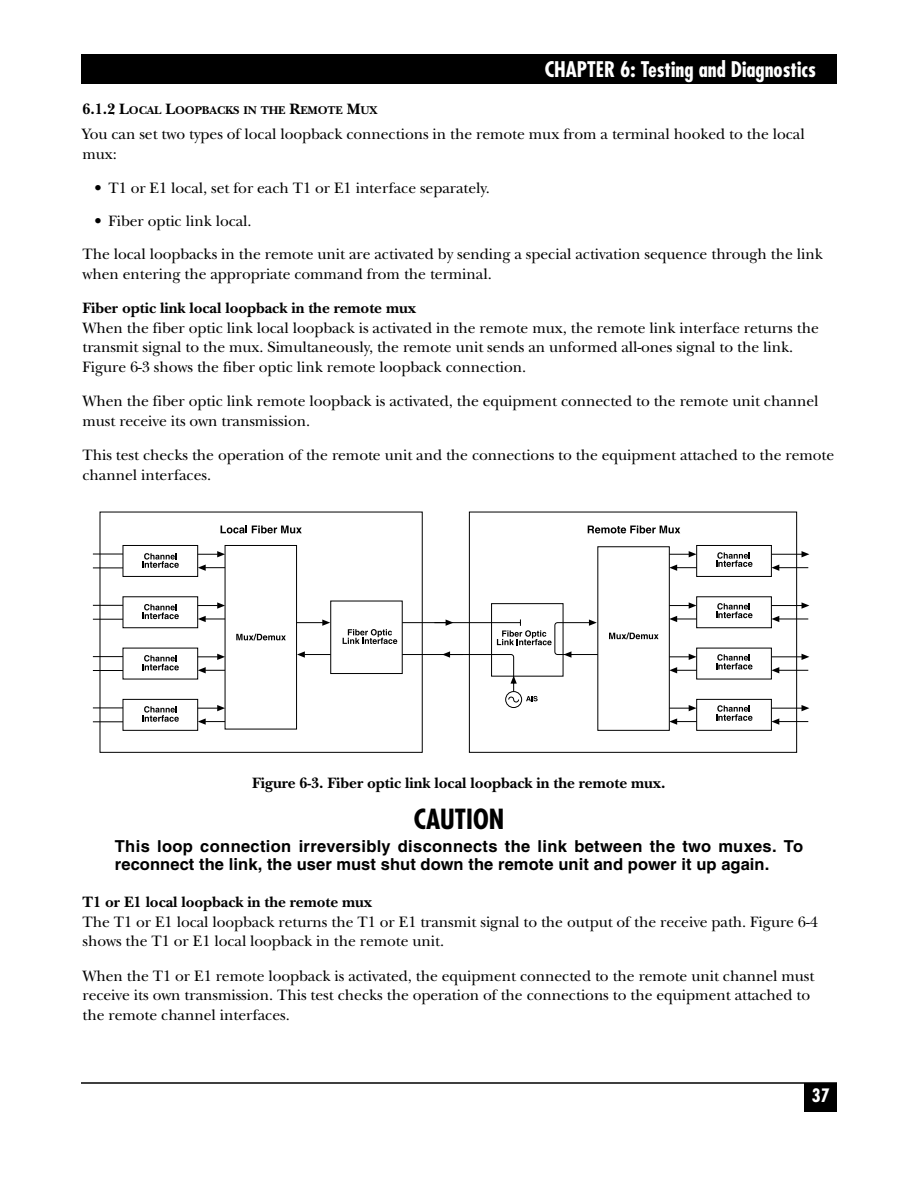
<style>
.page{position:relative;width:918px;height:1188px;background:#fff}
.page>*{position:absolute;margin:0;border:0;box-sizing:border-box;transform-origin:0 0}
.t1{font:700 condensed 27px "Futura";color:#000}
.t2{font:700 condensed 21px "Futura";color:#fff}
.t3{font:700 condensed 18px "Futura";color:#fff}
.t4{font:700 16.5px/18px "Helvetica";letter-spacing:.005em;color:#000}
.t5{font:15.6px/19.5px "New Baskerville";letter-spacing:-.005em;color:#000}
.t6{font:700 15.6px "New Baskerville";letter-spacing:-.005em;color:#000}
.t7{font:700 11.7px "New Baskerville";letter-spacing:-.005em;color:#000}
.s1{font-size:15.6px}
</style>
<div class="page">
<div style="left:81px;top:54px;width:756px;height:30px;background:#000"></div>
<hr style="left:81px;top:1082px;width:756px;height:2px;background:#000">
<div style="left:804px;top:1083px;width:33px;height:28px;background:#000"></div>
<hr style="left:766px;top:554px;width:36px;height:1px;background:#000">
<svg style="left:802px;top:551px;width:7px;height:6px"></svg>
<hr style="left:399px;top:654px;width:64px;height:1px;background:#000">
<hr style="left:399px;top:622px;width:47px;height:1px;background:#000">
<hr style="left:304px;top:654px;width:32px;height:1px;background:#000">
<svg style="left:297px;top:651px;width:8px;height:7px"></svg>
<hr style="left:293px;top:622px;width:30px;height:1px;background:#000">
<svg style="left:322px;top:619px;width:8px;height:7px"></svg>
<div style="left:100px;top:512px;width:323px;height:241px;border:1px solid #000"></div>
<div style="left:123px;top:545px;width:75px;height:32px;background:#fff;border:1px solid #000"></div>
<div style="left:123px;top:699px;width:75px;height:32px;background:#fff;border:1px solid #000"></div>
<div style="left:225px;top:545px;width:72px;height:185px;background:#fff;border:1px solid #000"></div>
<div style="left:330px;top:601px;width:73px;height:73px;background:#fff;border:1px solid #000"></div>
<svg style="left:343px;top:629px;width:54px;height:15px"></svg>
<svg style="left:221px;top:525px;width:81px;height:8px"></svg>
<div style="left:469px;top:512px;width:328px;height:241px;border:1px solid #000"></div>
<div style="left:696px;top:699px;width:76px;height:32px;background:#fff;border:1px solid #000"></div>
<div style="left:696px;top:596px;width:76px;height:32px;background:linear-gradient(to right,#fff,#fcfcfc)"></div>
<svg style="left:670px;top:565px;width:26px;height:6px"></svg>
<svg style="left:670px;top:551px;width:26px;height:6px"></svg>
<div style="left:696px;top:545px;width:76px;height:32px;background:#fff;border:1px solid #000"></div>
<div style="left:597px;top:546px;width:73px;height:185px;background:#fff;border:1px solid #000"></div>
<svg style="left:588px;top:525px;width:92px;height:8px"></svg>
<svg style="left:771px;top:565px;width:37px;height:6px"></svg>
<svg style="left:92px;top:551px;width:194px;height:174px"></svg>
<svg style="left:716px;top:552px;width:37px;height:15px"></svg>
<svg style="left:433px;top:602px;width:376px;height:123px"></svg>
<h2 class="t2" style="left:545px;top:60px;width:273px">CHAPTER 6: Testing and Diagnostics</h2>
<p class="t7" style="left:82px;top:106px;width:297px"><span class="s1">6.1.2 L</span>OCAL <span class="s1">L</span>OOPBACKS IN THE <span class="s1">R</span>EMOTE <span class="s1">M</span>UX</p>
<p class="t5" style="left:82px;top:127px;width:724px">You can set two types of local loopback connections in the remote mux from a terminal hooked to the local mux:</p>
<p class="t5" style="left:94px;top:181px;width:397px">• T1 or E1 local, set for each T1 or E1 interface separately.</p>
<p class="t5" style="left:82px;top:207px;width:742px;line-height:33px;text-indent:12px">• Fiber optic link local.<br>The local loopbacks in the remote unit are activated by sending a special activation sequence through the link</p>
<p class="t5" style="left:82px;top:266px;width:411px">when entering the appropriate command from the terminal.</p>
<p class="t6" style="left:82px;top:303px;width:335px">Fiber optic link local loopback in the remote mux</p>
<p class="t5" style="left:82px;top:320px;width:738px">When the fiber optic link local loopback is activated in the remote mux, the remote link interface returns the transmit signal to the mux. Simultaneously, the remote unit sends an unformed all-ones signal to the link.<br>Figure 6-3 shows the fiber optic link remote loopback connection.</p>
<p class="t5" style="left:82px;top:394px;width:738px">When the fiber optic link remote loopback is activated, the equipment connected to the remote unit channel must receive its own transmission.</p>
<p class="t5" style="left:82px;top:448px;width:753px">This test checks the operation of the remote unit and the connections to the equipment attached to the remote channel interfaces.</p>
<p class="t6" style="left:252px;top:778px;width:415px">Figure 6-3. Fiber optic link local loopback in the remote mux.</p>
<h1 class="t1" style="left:414px;top:808px;width:92px">CAUTION</h1>
<p class="t4" style="left:115px;top:839px;width:690px">This loop connection irreversibly disconnects the link between the two muxes. To reconnect the link, the user must shut down the remote unit and power it up again.</p>
<p class="t6" style="left:82px;top:897px;width:291px">T1 or E1 local loopback in the remote mux</p>
<p class="t5" style="left:82px;top:914px;width:737px">The T1 or E1 local loopback returns the T1 or E1 transmit signal to the output of the receive path. Figure 6-4 shows the T1 or E1 local loopback in the remote unit.</p>
<p class="t5" style="left:82px;top:968px;width:734px">When the T1 or E1 remote loopback is activated, the equipment connected to the remote unit channel must receive its own transmission. This test checks the operation of the connections to the equipment attached to the remote channel interfaces.</p>
<p class="t3" style="left:812px;top:1087px;width:19px">37</p>
</div>
